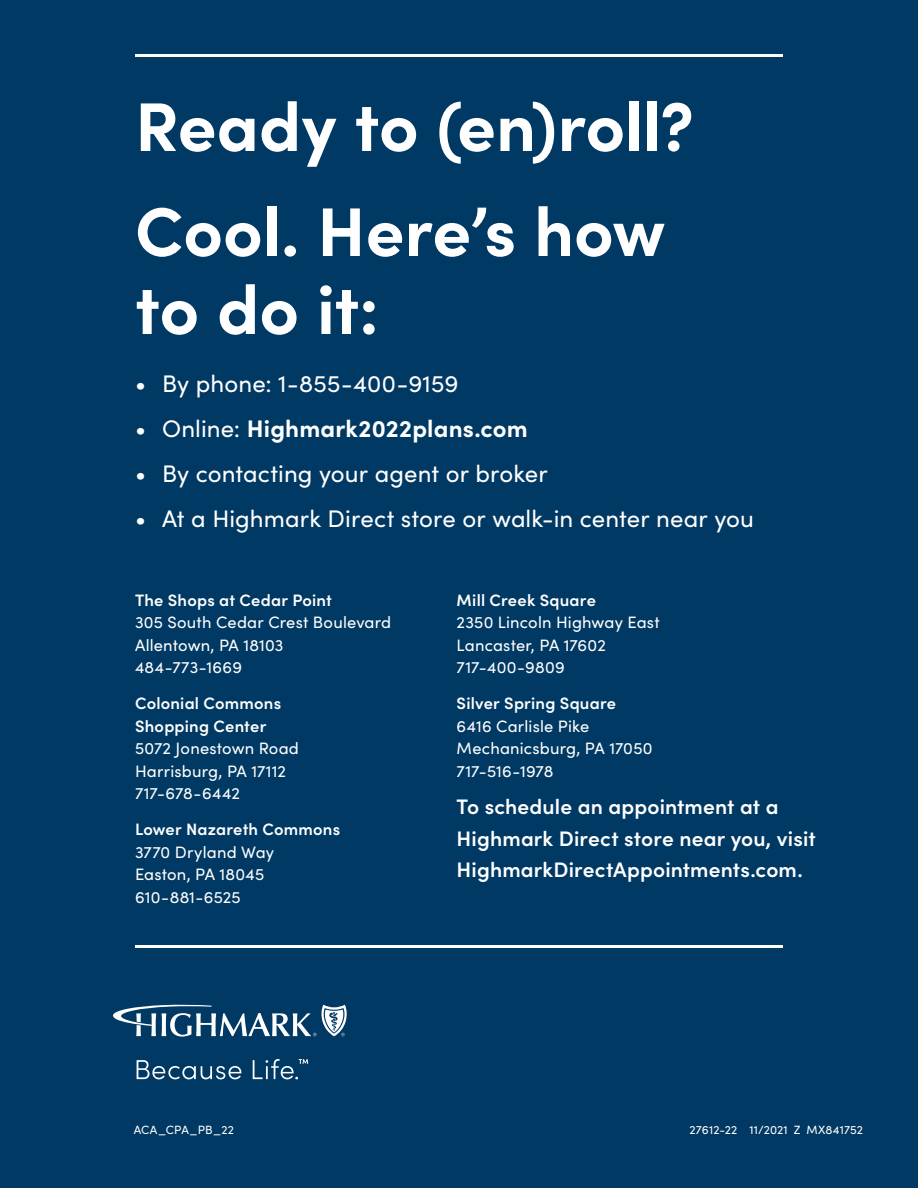
<style>
.page{position:relative;width:918px;height:1188px;background:#003963}
.page>*{position:absolute;margin:0;border:0;box-sizing:border-box;transform-origin:0 0}
.BC_H1{font:700 69px/78px "Sofia Pro";color:#fff}
.BC_P1_bullets{font:24px "Sofia Pro";letter-spacing:.005em;color:#fff}
.BC_P1_bullets-2{font:700 24px "Sofia Pro";letter-spacing:.01em;color:#fff}
.BC_H2_Blurb{font:600 21px/31.5px "Sofia Pro";letter-spacing:.01em;color:#fff}
.BC_P2_location_addre{font:16.5px/22.5px "Sofia Pro";letter-spacing:.01em;color:#fff}
.BC_H2_location{font:600 16.5px/22.5px "Sofia Pro";letter-spacing:.015em;color:#fff}
.Pub_info{font:12px "Sofia Pro";letter-spacing:.01em;color:#fff}
.s1{font-weight:400}
</style>
<div class="page">
<hr style="left:135px;top:54px;width:648px;height:3px;background:#fff">
<hr style="left:135px;top:945px;width:648px;height:3px;background:#fff">
<svg style="left:137px;top:1060px;width:104px;height:19px"></svg>
<svg style="left:253px;top:1059px;width:55px;height:20px"></svg>
<svg style="left:113px;top:1004px;width:234px;height:33px"></svg>
<h1 class="BC_H1" style="left:135px;top:82px;width:561px">Ready to (en)roll?</h1>
<h1 class="BC_H1" style="left:135px;top:187px;width:532px">Cool. Here’s how to do it:</h1>
<p class="BC_P1_bullets" style="left:135px;top:367px;width:325px">• By phone: 1-855-400-9159</p>
<p class="BC_P1_bullets-2" style="left:135px;top:411px;width:394px"><span class="s1">• Online:</span> Highmark2022plans.com</p>
<p class="BC_P1_bullets" style="left:135px;top:457px;width:414px">• By contacting your agent or broker</p>
<p class="BC_P1_bullets" style="left:135px;top:502px;width:621px">• At a Highmark Direct store or walk-in center near you</p>
<h2 class="BC_H2_location" style="left:135px;top:588px;width:198px">The Shops at Cedar Point</h2>
<p class="BC_P2_location_addre" style="left:135px;top:610px;width:258px">305 South Cedar Crest Boulevard<br>Allentown, PA 18103<br>484-773-1669</p>
<h2 class="BC_H2_location" style="left:135px;top:691px;width:148px">Colonial Commons<br>Shopping Center</h2>
<p class="BC_P2_location_addre" style="left:135px;top:736px;width:166px">5072 Jonestown Road<br>Harrisburg, PA 17112<br>717-678-6442</p>
<h2 class="BC_H2_location" style="left:135px;top:817px;width:207px">Lower Nazareth Commons</h2>
<p class="BC_P2_location_addre" style="left:135px;top:840px;width:141px">3770 Dryland Way<br>Easton, PA 18045<br>610-881-6525</p>
<h2 class="BC_H2_location" style="left:457px;top:588px;width:141px">Mill Creek Square</h2>
<p class="BC_P2_location_addre" style="left:457px;top:610px;width:204px">2350 Lincoln Highway East<br>Lancaster, PA 17602<br>717-400-9809</p>
<h2 class="BC_H2_location" style="left:457px;top:691px;width:161px">Silver Spring Square</h2>
<p class="BC_P2_location_addre" style="left:457px;top:714px;width:197px">6416 Carlisle Pike<br>Mechanicsburg, PA 17050<br>717-516-1978</p>
<h2 class="BC_H2_Blurb" style="left:457px;top:790px;width:361px">To schedule an appointment at a<br>Highmark Direct store near you, visit<br>HighmarkDirectAppointments.com.</h2>
<p class="Pub_info" style="left:134px;top:1121px;width:102px">ACA_CPA_PB_22</p>
<p class="Pub_info" style="left:690px;top:1121px;width:175px">27612-22 11/2021 Z MX841752</p>
</div>
